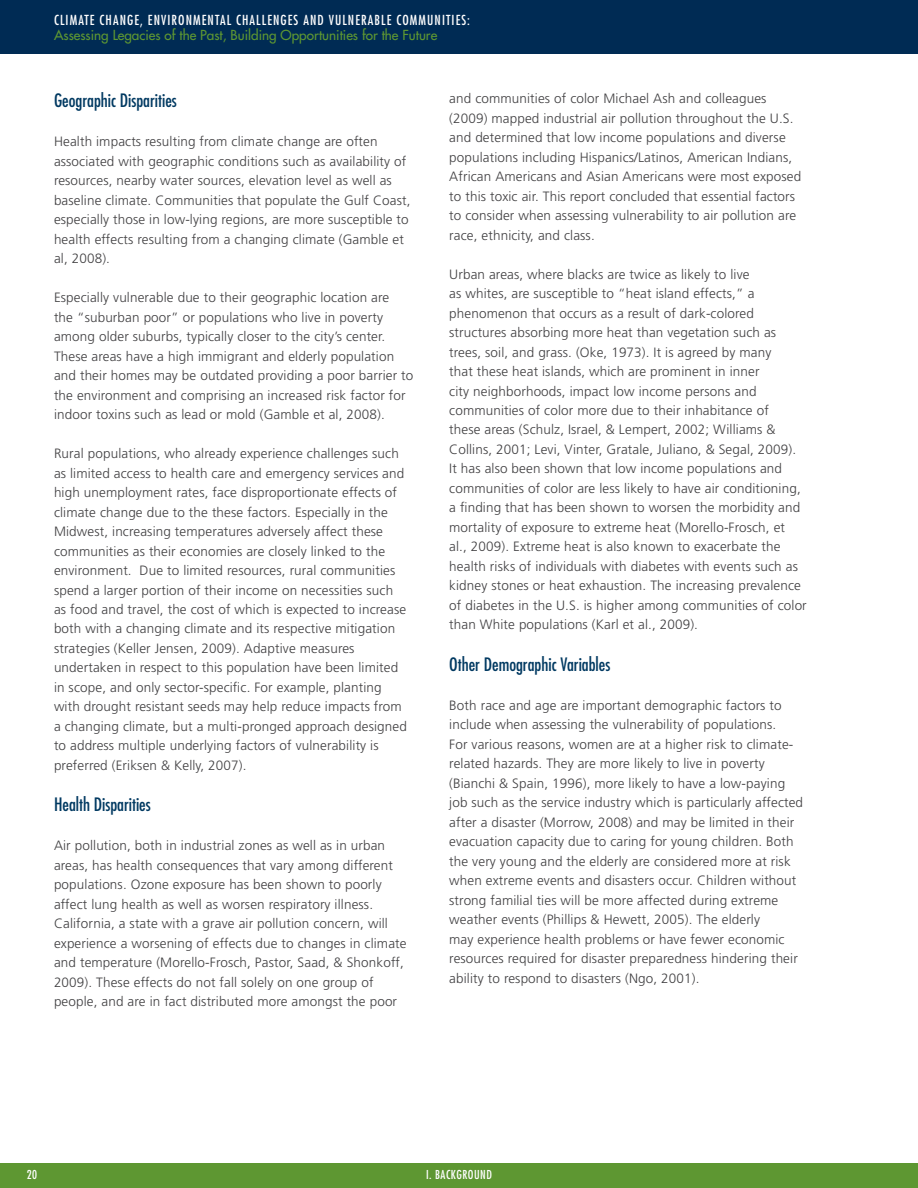
<style>
.page{position:relative;width:918px;height:1188px;background:#fff}
.page>*{position:absolute;margin:0;border:0;box-sizing:border-box;transform-origin:0 0}
.t1{font:condensed 18px "Futura";color:#003961}
.t2{font:300 13.5px/19.5px "Frutiger";letter-spacing:.01em;color:#414042}
.t3{font:condensed 13.5px "Futura";letter-spacing:.08em;color:#fff}
.t4{font:13.5px "Futura";color:#5e9732}
.t5{font:condensed 12px "Futura";color:#fff}
</style>
<div class="page">
<div style="left:0;top:0;width:918px;height:54px;background:#002b54"></div>
<div style="left:0;top:1163px;width:918px;height:25px;background:#5e9732"></div>
<p class="t3" style="left:54px;top:12px;width:418px">CLIMATE CHANGE, ENVIRONMENTAL CHALLENGES AND VULNERABLE COMMUNITIES:</p>
<p class="t4" style="left:54px;top:26px;width:385px">Assessing Legacies of the Past, Building Opportunities for the Future</p>
<h1 class="t1" style="left:54px;top:90px;width:124px">GEOGRAPHIC DISPARITIES</h1>
<p class="t2" style="left:54px;top:132px;width:358px">Health impacts resulting from climate change are often associated with geographic conditions such as availability of resources, nearby water sources, elevation level as well as baseline climate. Communities that populate the Gulf Coast, especially those in low-lying regions, are more susceptible to health effects resulting from a changing climate (Gamble et al, 2008).</p>
<p class="t2" style="left:54px;top:288px;width:361px">Especially vulnerable due to their geographic location are<br>the “suburban poor” or populations who live in poverty among older suburbs, typically closer to the city’s center.<br>These areas have a high immigrant and elderly population and their homes may be outdated providing a poor barrier to the environment and comprising an increased risk factor for indoor toxins such as lead or mold (Gamble et al, 2008).</p>
<p class="t2" style="left:54px;top:444px;width:354px">Rural populations, who already experience challenges such as limited access to health care and emergency services and high unemployment rates, face disproportionate effects of climate change due to the these factors. Especially in the Midwest, increasing temperatures adversely affect these communities as their economies are closely linked to the environment. Due to limited resources, rural communities spend a larger portion of their income on necessities such as food and travel, the cost of which is expected to increase both with a changing climate and its respective mitigation strategies (Keller Jensen, 2009). Adaptive measures undertaken in respect to this population have been limited in scope, and only sector-specific. For example, planting with drought resistant seeds may help reduce impacts from a changing climate, but a multi-pronged approach designed to address multiple underlying factors of vulnerability is preferred (Eriksen &amp; Kelly, 2007).</p>
<h1 class="t1" style="left:54px;top:794px;width:98px">HEALTH DISPARITIES</h1>
<p class="t2" style="left:54px;top:836px;width:354px">Air pollution, both in industrial zones as well as in urban areas, has health consequences that vary among different populations. Ozone exposure has been shown to poorly affect lung health as well as worsen respiratory illness.<br>California, a state with a grave air pollution concern, will experience a worsening of effects due to changes in climate and temperature (Morello-Frosch, Pastor, Saad, &amp; Shonkoff, 2009). These effects do not fall solely on one group of people, and are in fact distributed more amongst the poor</p>
<p class="t2" style="left:449px;top:89px;width:354px">and communities of color Michael Ash and colleagues (2009) mapped industrial air pollution throughout the U.S. and determined that low income populations and diverse populations including Hispanics/Latinos, American Indians, African Americans and Asian Americans were most exposed to this toxic air. This report concluded that essential factors to consider when assessing vulnerability to air pollution are race, ethnicity, and class.</p>
<p class="t2" style="left:449px;top:264px;width:359px">Urban areas, where blacks are twice as likely to live<br>as whites, are susceptible to “heat island effects,” a phenomenon that occurs as a result of dark-colored structures absorbing more heat than vegetation such as trees, soil, and grass. (Oke, 1973). It is agreed by many<br>that these heat islands, which are prominent in inner<br>city neighborhoods, impact low income persons and communities of color more due to their inhabitance of<br>these areas (Schulz, Israel, &amp; Lempert, 2002; Williams &amp; Collins, 2001; Levi, Vinter, Gratale, Juliano, &amp; Segal, 2009).<br>It has also been shown that low income populations and communities of color are less likely to have air conditioning, a finding that has been shown to worsen the morbidity and mortality of exposure to extreme heat (Morello-Frosch, et<br>al., 2009). Extreme heat is also known to exacerbate the health risks of individuals with diabetes with events such as kidney stones or heat exhaustion. The increasing prevalence of diabetes in the U.S. is higher among communities of color than White populations (Karl et al., 2009).</p>
<h1 class="t1" style="left:449px;top:653px;width:163px">OTHER DEMOGRAPHIC VARIABLES</h1>
<p class="t2" style="left:449px;top:696px;width:355px">Both race and age are important demographic factors to include when assessing the vulnerability of populations.<br>For various reasons, women are at a higher risk to climate&shy;related hazards. They are more likely to live in poverty (Bianchi &amp; Spain, 1996), more likely to have a low-paying job such as the service industry which is particularly affected after a disaster (Morrow, 2008) and may be limited in their evacuation capacity due to caring for young children. Both the very young and the elderly are considered more at risk when extreme events and disasters occur. Children without strong familial ties will be more affected during extreme weather events (Phillips &amp; Hewett, 2005). The elderly<br>may experience health problems or have fewer economic resources required for disaster preparedness hindering their ability to respond to disasters (Ngo, 2001).</p>
<p class="t5" style="left:27px;top:1168px;width:12px">20</p>
<p class="t5" style="left:426px;top:1168px;width:32px">I. BACKGROUND</p>
</div>
